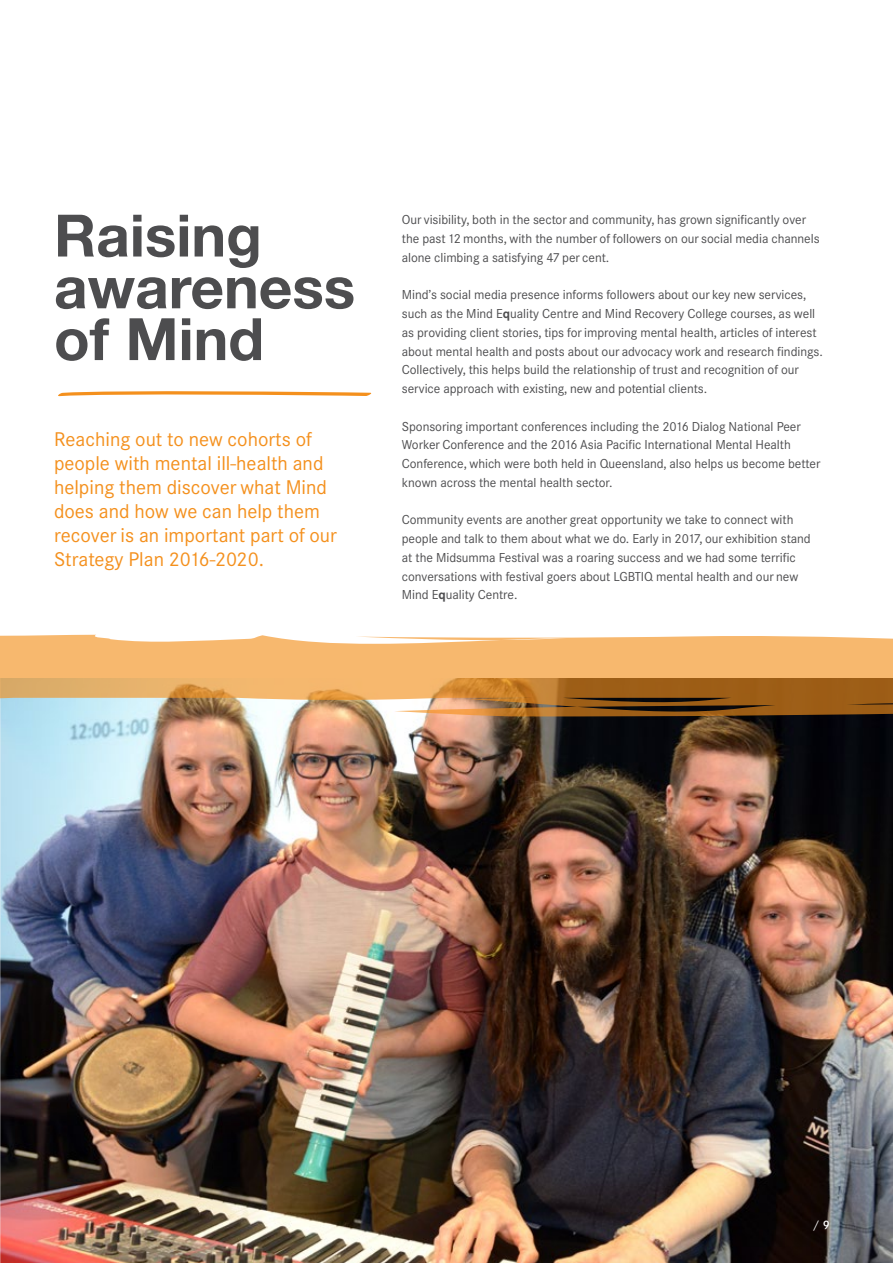
<style>
.page{position:relative;width:893px;height:1263px;background:#fff}
.page>*{position:absolute;margin:0;border:0;box-sizing:border-box;transform-origin:0 0}
.t1{font:700 58.5px/51.8px "Helvetica Neue LT Std";color:#4d4d4f}
.t2{font:19.5px/24px "Corporate SBQ";color:#f4901d}
.t3{font:12.75px/18.8px "Corporate SBQ";letter-spacing:-.005em;color:#4d4d4f}
.t4{font:300 12px "Corporate SBQ";color:#fff}
.s1{font-weight:700}
.s2{font-weight:500}
</style>
<div class="page">
<img style="left:0;top:800px;width:893px;height:463px">
<svg style="left:58px;top:391px;width:314px;height:5px"></svg>
<img style="left:0;top:635px;width:893px;height:165px">
<h1 class="t1" style="left:54px;top:208px;width:303px">Raising awareness of Mind</h1>
<h2 class="t2" style="left:54px;top:427px;width:284px">Reaching out to new cohorts of people with mental ill-health and helping them discover what Mind does and how we can help them recover is an important part of our<br>Strategy Plan 2016-2020.</h2>
<p class="t3" style="left:402px;top:210px;width:419px">Our visibility, both in the sector and community, has grown significantly over the past 12 months, with the number of followers on our social media channels alone climbing a satisfying 47 per cent.</p>
<p class="t3" style="left:402px;top:286px;width:422px">Mind’s social media presence informs followers about our key new services, such as the Mind E<span class="s1">q</span>uality Centre and Mind Recovery College courses, as well as providing client stories, tips for improving mental health, articles of interest about mental health and posts about our advocacy work and research findings.<br>Collectively, this helps build the relationship of trust and recognition of our service approach with existing, new and potential clients.</p>
<p class="t3" style="left:402px;top:417px;width:420px">Sponsoring important conferences including the 2016 Dialog National Peer Worker Conference and the 2016 Asia Pacific International Mental Health Conference, which were both held in Queensland, also helps us become better known across the mental health sector.</p>
<p class="t3" style="left:402px;top:511px;width:410px">Community events are another great opportunity we take to connect with people and talk to them about what we do. Early in 2017, our exhibition stand at the Midsumma Festival was a roaring success and we had some terrific conversations with festival goers about LGBTIQ mental health and our new Mind E<span class="s1">q</span>uality Centre.</p>
<p class="t4" style="left:812px;top:1218px;width:19px">/ <span class="s2">9</span></p>
</div>
